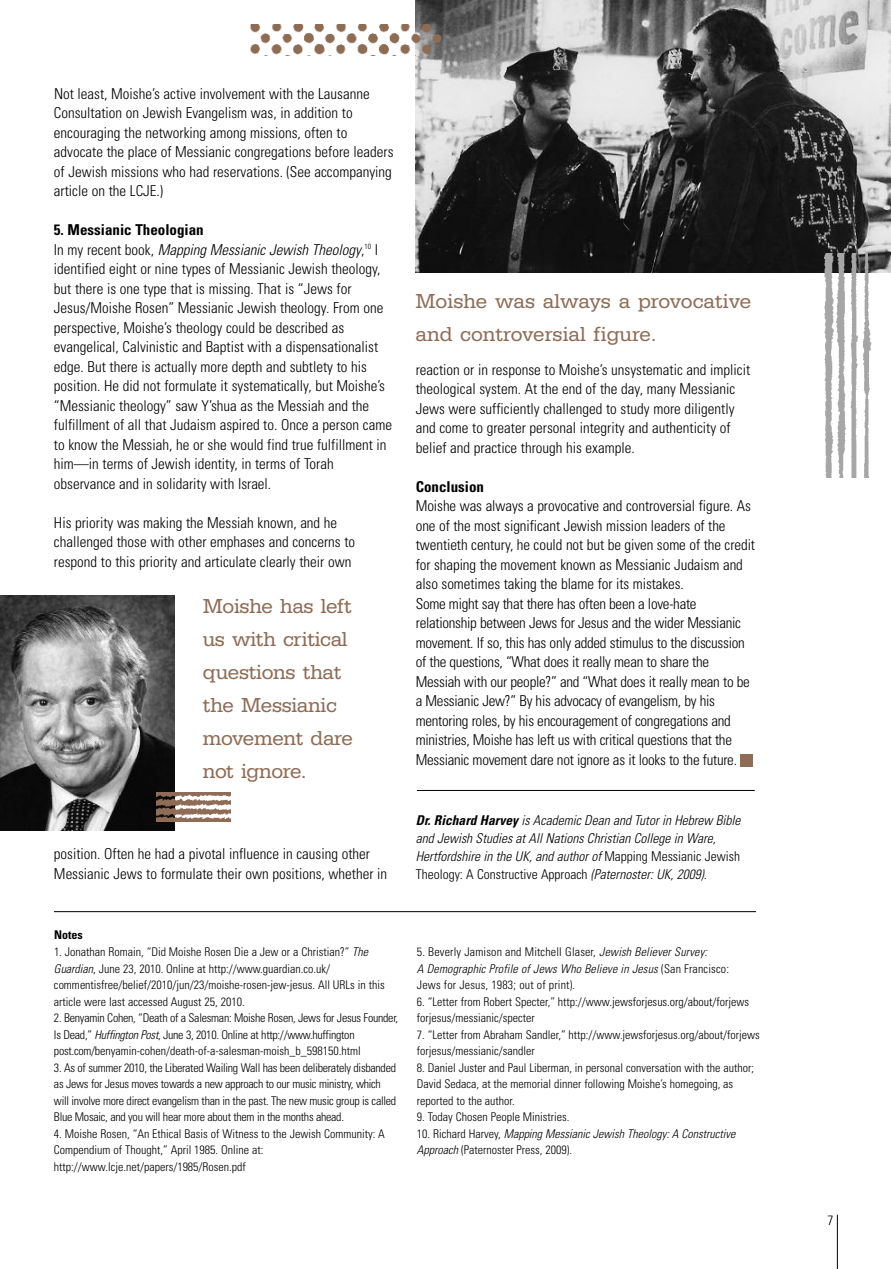
<style>
.page{position:relative;width:891px;height:1269px;background:#fff}
.page>*{position:absolute;margin:0;border:0;box-sizing:border-box;transform-origin:0 0}
.t1{font:21px/33px "URW Typewriter T";letter-spacing:-.015em;color:#8e6c55}
.t2{font:300 condensed 15px/19.5px "Univers";color:#000}
.t3{font:300 condensed 15px/19.5px "Univers";letter-spacing:-.02em;color:#000}
.t4{font:700 condensed 15px "Univers";color:#000}
.t5{font:italic 300 condensed 13.5px/18px "Univers";color:#000}
.t6{font:300 condensed 13.5px "Univers";color:#000}
.t7{font:300 condensed 12px/16.5px "Univers";color:#000}
.t8{font:300 condensed 12px/16.5px "Univers";letter-spacing:-.02em;color:#000}
.t9{font:italic 300 condensed 12px/16.5px "Univers";color:#000}
.t10{font:700 condensed 12px "Univers";color:#000}
.s1{font-weight:700}
.s2{font-style:italic}
.s3{font-style:normal}
</style>
<div class="page">
<hr style="left:837px;top:1215px;width:1px;height:54px;background:#000">
<hr style="left:417px;top:790px;width:338px;height:1px;background:#000">
<div style="left:740px;top:754px;width:13px;height:13px;background:#8e6c55"></div>
<img style="left:415px;top:0;width:476px;height:273px">
<img style="left:250px;top:24px;width:191px;height:32px">
<img style="left:825px;top:254px;width:47px;height:224px">
<hr style="left:54px;top:911px;width:702px;height:1px;background:#000">
<img style="left:0;top:595px;width:175px;height:235px">
<img style="left:157px;top:793px;width:74px;height:29px">
<p class="t2" style="left:54px;top:85px;width:341px">Not least, Moishe’s active involvement with the Lausanne Consultation on Jewish Evangelism was, in addition to encouraging the networking among missions, often to advocate the place of Messianic congregations before leaders of Jewish missions who had reservations. (See accompanying article on the LCJE.)</p>
<p class="t2" style="left:54px;top:221px;width:340px"><span class="s1">5. Messianic Theologian<br></span>In my recent book, <span class="s2">Mapping Messianic Jewish Theology</span>,<sup>10</sup> I identified eight or nine types of Messianic Jewish theology, but there is one type that is missing. That is “Jews for Jesus/Moishe Rosen” Messianic Jewish theology. From one perspective, Moishe’s theology could be described as evangelical, Calvinistic and Baptist with a dispensationalist edge. But there is actually more depth and subtlety to his position. He did not formulate it systematically, but Moishe’s “Messianic theology” saw Y’shua as the Messiah and the fulfillment of all that Judaism aspired to. Once a person came to know the Messiah, he or she would find true fulfillment in him—in terms of Jewish identity, in terms of Torah observance and in solidarity with Israel.</p>
<p class="t2" style="left:54px;top:514px;width:303px">His priority was making the Messiah known, and he challenged those with other emphases and concerns to respond to this priority and articulate clearly their own</p>
<h1 class="t1" style="left:203px;top:589px;width:152px">Moishe has left us with critical questions that the Messianic movement dare not ignore.</h1>
<p class="t2" style="left:54px;top:845px;width:335px">position. Often he had a pivotal influence in causing other<br>Messianic Jews to formulate their own positions, whether in</p>
<h1 class="t1" style="left:415px;top:284px;width:337px">Moishe was always a provocative and controversial figure.</h1>
<p class="t2" style="left:416px;top:361px;width:336px">reaction or in response to Moishe’s unsystematic and implicit theological system. At the end of the day, many Messianic Jews were sufficiently challenged to study more diligently and come to greater personal integrity and authenticity of belief and practice through his example.</p>
<p class="t4" style="left:416px;top:481px;width:70px">Conclusion</p>
<p class="t3" style="left:416px;top:498px;width:341px">Moishe was always a provocative and controversial figure. As one of the most significant Jewish mission leaders of the twentieth century, he could not but be given some of the credit for shaping the movement known as Messianic Judaism and also sometimes taking the blame for its mistakes.<br>Some might say that there has often been a love-hate relationship between Jews for Jesus and the wider Messianic movement. If so, this has only added stimulus to the discussion of the questions, “What does it really mean to share the Messiah with our people?” and “What does it really mean to be a Messianic Jew?” By his advocacy of evangelism, by his mentoring roles, by his encouragement of congregations and ministries, Moishe has left us with critical questions that the Messianic movement dare not ignore as it looks to the future.</p>
<p class="t5" style="left:416px;top:812px;width:326px"><span class="s1">Dr. Richard Harvey</span> is Academic Dean and Tutor in Hebrew Bible and Jewish Studies at All Nations Christian College in Ware, Hertfordshire in the UK, and author of <span class="s3">Mapping Messianic Jewish Theology: A Constructive Approach</span> (Paternoster: UK, 2009).</p>
<p class="t10" style="left:54px;top:930px;width:30px">Notes</p>
<p class="t7" style="left:54px;top:945px;width:332px">1. Jonathan Romain, “Did Moishe Rosen Die a Jew or a Christian?” <span class="s2">The Guardian</span>, June 23, 2010. Online at http://www.guardian.co.uk/ commentisfree/belief/2010/jun/23/moishe-rosen-jew-jesus. All URLs in this article were last accessed August 25, 2010.</p>
<p class="t8" style="left:54px;top:1011px;width:346px">2. Benyamin Cohen, “Death of a Salesman: Moishe Rosen, Jews for Jesus Founder,<br>Is Dead,” <span class="s2">Huffington Post</span>, June 3, 2010. Online at http://www.huffington post.com/benyamin-cohen/death-of-a-salesman-moish_b_598150.html</p>
<p class="t8" style="left:54px;top:1061px;width:344px">3. As of summer 2010, the Liberated Wailing Wall has been deliberately disbanded as Jews for Jesus moves towards a new approach to our music ministry, which will involve more direct evangelism than in the past. The new music group is called Blue Mosaic, and you will hear more about them in the months ahead.</p>
<p class="t7" style="left:54px;top:1127px;width:332px">4. Moishe Rosen, “An Ethical Basis of Witness to the Jewish Community: A<br>Compendium of Thought,” April 1985. Online at: http://www.lcje.net/papers/1985/Rosen.pdf</p>
<p class="t7" style="left:417px;top:945px;width:314px">5. Beverly Jamison and Mitchell Glaser, <span class="s2">Jewish Believer Survey:<br>A Demographic Profile of Jews Who Believe in Jesus</span> (San Francisco:<br>Jews for Jesus, 1983; out of print).</p>
<p class="t7" style="left:417px;top:995px;width:334px">6. “Letter from Robert Specter,” http://www.jewsforjesus.org/about/forjews forjesus/messianic/specter</p>
<p class="t7" style="left:417px;top:1028px;width:345px">7. “Letter from Abraham Sandler,” http://www.jewsforjesus.org/about/forjews forjesus/messianic/sandler</p>
<p class="t7" style="left:417px;top:1061px;width:339px">8. Daniel Juster and Paul Liberman, in personal conversation with the author;<br>David Sedaca, at the memorial dinner following Moishe’s homegoing, as reported to the author.</p>
<p class="t7" style="left:417px;top:1110px;width:154px">9. Today Chosen People Ministries.</p>
<p class="t9" style="left:417px;top:1127px;width:320px"><span class="s3">10. Richard Harvey,</span> Mapping Messianic Jewish Theology: A Constructive<br>Approach <span class="s3">(Paternoster Press, 2009).</span></p>
<p class="t6" style="left:827px;top:1215px;width:7px">7</p>
</div>
